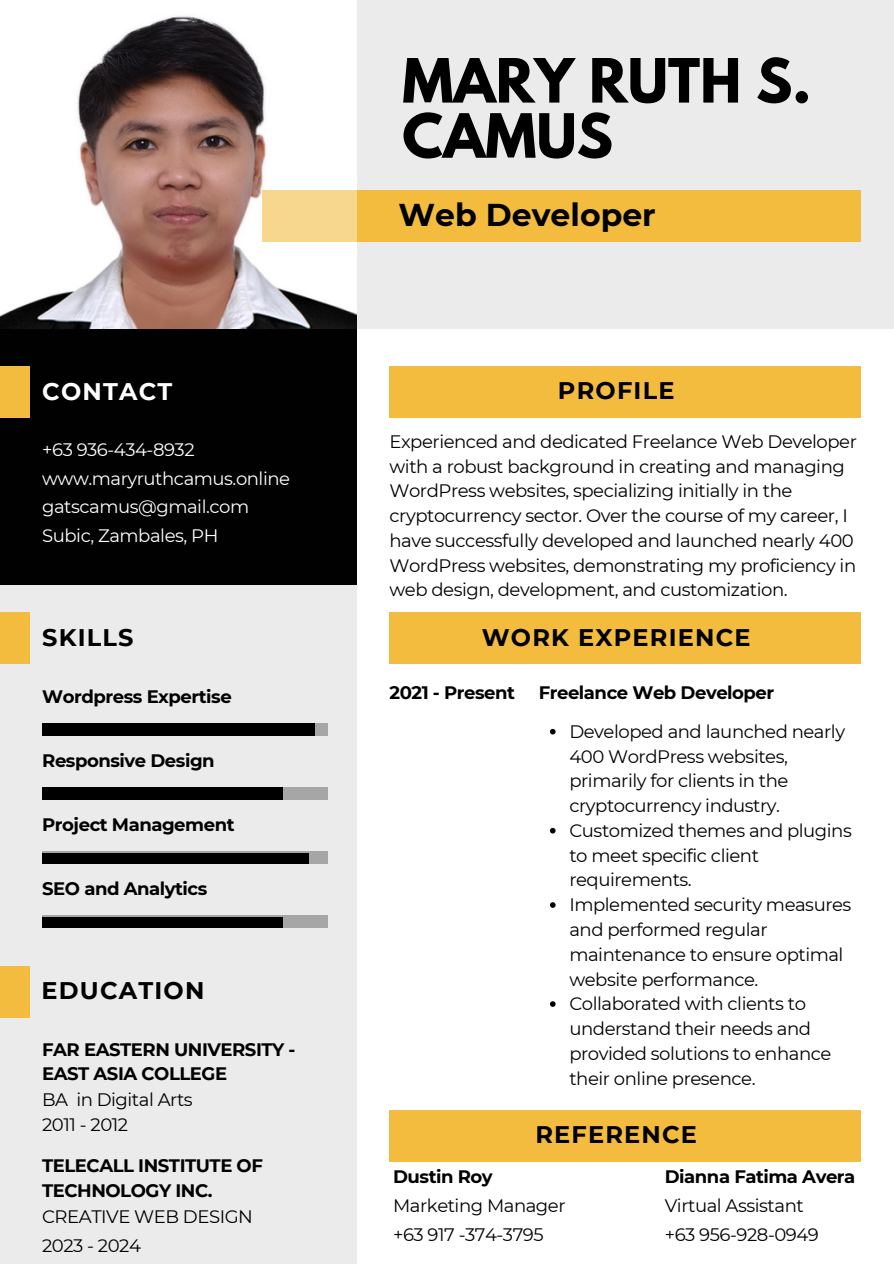
<style>
.page{position:relative;width:894px;height:1264px;background:#fff}
.page>*{position:absolute;margin:0;border:0;box-sizing:border-box;transform-origin:0 0}
.t1{font:700 54px/55.2px "League Spartan";color:#000}
.t2{font:700 31.5px "Montserrat";color:#000}
.t3{font:700 24px "Montserrat";letter-spacing:.05em;color:#000}
.t4{font:700 24px "Montserrat";letter-spacing:.05em;color:#fff}
.t5{font:18px/24.8px "Montserrat";letter-spacing:-.025em;color:#000}
.t6{font:700 18px/24.8px "Montserrat";letter-spacing:-.025em;color:#000}
.t7{font:18px "Montserrat";letter-spacing:-.025em;color:#fff}
</style>
<div class="page">
<div style="left:0;top:351px;width:357px;height:912px;background:#ebebeb"></div>
<div style="left:0;top:0;width:357px;height:584px;background:#010101"></div>
<div style="left:357px;top:0;width:536px;height:329px;background:#ebebeb"></div>
<div style="left:42px;top:723px;width:285px;height:12px;background:#a6a6a6"></div>
<div style="left:42px;top:787px;width:285px;height:12px;background:#a6a6a6"></div>
<div style="left:42px;top:851px;width:285px;height:12px;background:#a6a6a6"></div>
<div style="left:42px;top:915px;width:285px;height:12px;background:#a6a6a6"></div>
<div style="left:42px;top:723px;width:272px;height:12px;background:#000"></div>
<div style="left:42px;top:787px;width:241px;height:12px;background:#000"></div>
<div style="left:42px;top:852px;width:266px;height:11px;background:#000"></div>
<div style="left:42px;top:917px;width:241px;height:10px;background:#000"></div>
<div style="left:389px;top:366px;width:471px;height:51px;background:#f3bc3e"></div>
<div style="left:357px;top:191px;width:503px;height:51px;background:#f3bc3e"></div>
<img style="left:0;top:0;width:357px;height:328px">
<div style="left:262px;top:191px;width:95px;height:51px;background:#f7d78d"></div>
<div style="left:389px;top:612px;width:471px;height:51px;background:#f3bc3e"></div>
<div style="left:0;top:612px;width:30px;height:51px;background:#f3bc3e"></div>
<div style="left:0;top:367px;width:30px;height:51px;background:#f3bc3e"></div>
<div style="left:0;top:966px;width:30px;height:51px;background:#f3bc3e"></div>
<div style="left:389px;top:1110px;width:471px;height:51px;background:#f3bc3e"></div>
<svg style="left:550px;top:729px;width:5px;height:5px"></svg>
<svg style="left:550px;top:828px;width:5px;height:5px"></svg>
<svg style="left:550px;top:902px;width:5px;height:5px"></svg>
<svg style="left:550px;top:1001px;width:5px;height:5px"></svg>
<h3 class="t4" style="left:42px;top:376px;width:132px">CONTACT</h3>
<p class="t7" style="left:42px;top:438px;width:154px">+63 936-434-8932</p>
<p class="t7" style="left:42px;top:467px;width:249px">www.maryruthcamus.online</p>
<p class="t7" style="left:42px;top:496px;width:208px">gatscamus@gmail.com</p>
<p class="t7" style="left:42px;top:525px;width:178px">Subic, Zambales, PH</p>
<h1 class="t3" style="left:42px;top:622px;width:93px">SKILLS</h1>
<h2 class="t6" style="left:42px;top:683px;width:191px">Wordpress Expertise</h2>
<h3 class="t6" style="left:42px;top:747px;width:174px">Responsive Design</h3>
<h6 class="t6" style="left:42px;top:811px;width:194px">Project Management</h6>
<h6 class="t6" style="left:42px;top:875px;width:167px">SEO and Analytics</h6>
<h5 class="t3" style="left:42px;top:976px;width:164px">EDUCATION</h5>
<p class="t6" style="left:42px;top:1036px;width:255px">FAR EASTERN UNIVERSITY -<br>EAST ASIA COLLEGE</p>
<p class="t5" style="left:42px;top:1086px;width:152px">BA in Digital Arts</p>
<h6 class="t5" style="left:42px;top:1111px;width:87px">2011 - 2012</h6>
<h3 class="t6" style="left:42px;top:1153px;width:222px">TELECALL INSTITUTE OF<br>TECHNOLOGY INC.</h3>
<h3 class="t5" style="left:42px;top:1203px;width:212px">CREATIVE WEB DESIGN</h3>
<h6 class="t5" style="left:42px;top:1232px;width:100px">2023 - 2024</h6>
<p class="t1" style="left:402px;top:60px;width:410px">MARY RUTH S.<br>CAMUS</p>
<p class="t2" style="left:398px;top:195px;width:259px">Web Developer</p>
<p class="t3" style="left:557px;top:375px;width:118px">PROFILE</p>
<p class="t5" style="left:389px;top:429px;width:469px">Experienced and dedicated Freelance Web Developer with a robust background in creating and managing WordPress websites, specializing initially in the cryptocurrency sector. Over the course of my career, I have successfully developed and launched nearly 400<br>WordPress websites, demonstrating my proficiency in web design, development, and customization.</p>
<h6 class="t3" style="left:481px;top:622px;width:270px">WORK EXPERIENCE</h6>
<h6 class="t6" style="left:389px;top:680px;width:127px">2021 - Present</h6>
<h3 class="t6" style="left:538px;top:680px;width:237px">Freelance Web Developer</h3>
<h4 class="t5" style="left:569px;top:719px;width:277px">Developed and launched nearly<br>400 WordPress websites, primarily for clients in the cryptocurrency industry.</h4>
<p class="t5" style="left:569px;top:818px;width:284px">Customized themes and plugins to meet specific client requirements.</p>
<p class="t5" style="left:569px;top:892px;width:283px">Implemented security measures and performed regular maintenance to ensure optimal website performance.</p>
<h4 class="t5" style="left:569px;top:991px;width:263px">Collaborated with clients to understand their needs and provided solutions to enhance their online presence.</h4>
<p class="t3" style="left:535px;top:1120px;width:163px">REFERENCE</p>
<p class="t6" style="left:393px;top:1164px;width:101px">Dustin Roy</p>
<p class="t6" style="left:664px;top:1164px;width:192px">Dianna Fatima Avera</p>
<p class="t5" style="left:393px;top:1193px;width:174px">Marketing Manager</p>
<h3 class="t5" style="left:664px;top:1193px;width:140px">Virtual Assistant</h3>
<h6 class="t5" style="left:393px;top:1222px;width:152px">+63 917 -374-3795</h6>
<h6 class="t5" style="left:664px;top:1222px;width:156px">+63 956-928-0949</h6>
</div>
